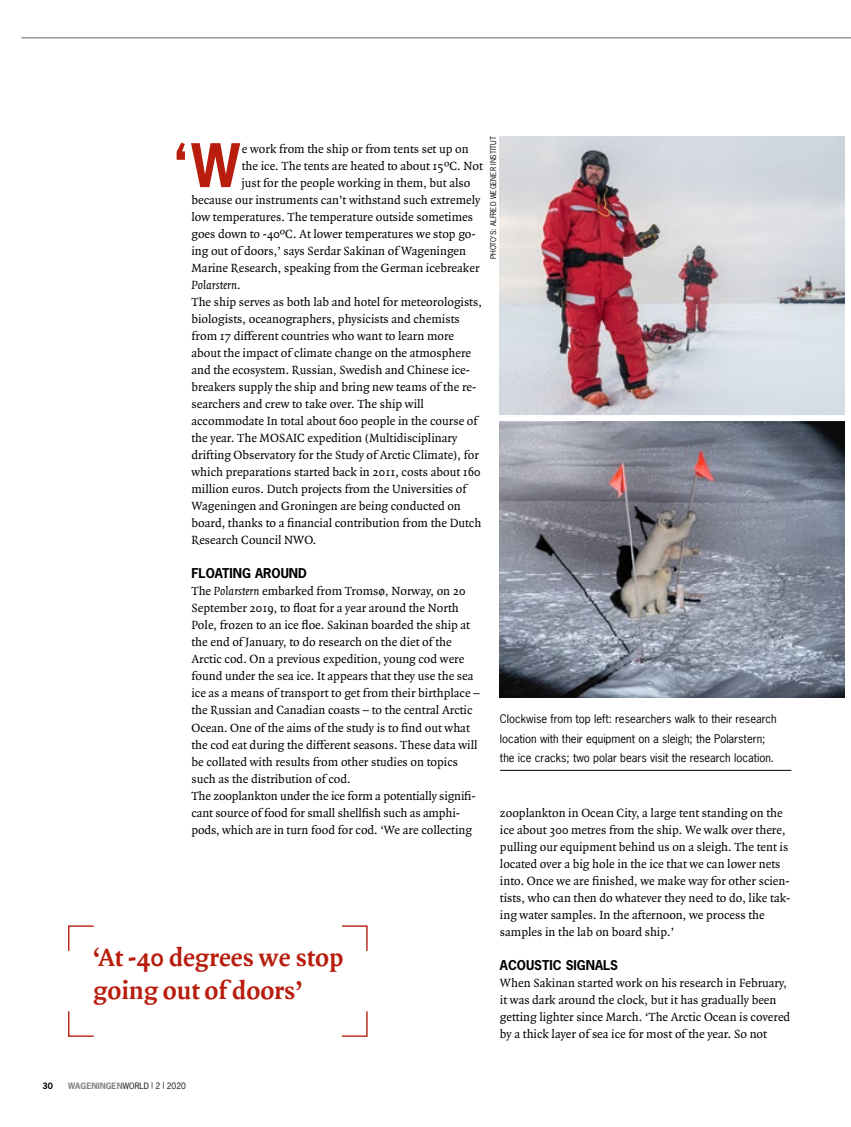
<style>
.page{position:relative;width:851px;height:1127px;background:#fff}
.page>*{position:absolute;margin:0;border:0;box-sizing:border-box;transform-origin:0 0}
.t1{font:700 56.4px "News Gothic Std";color:#b81d0d}
.t2{font:700 27px/33px "Quadraat OT";color:#b81d0d}
.t3{font:12.75px/17px "Quadraat OT";color:#000}
.t4{font:700 12.75px "News Gothic Std";color:#000}
.t5{font:italic 12.75px "Quadraat OT";color:#000}
.t6{font:11.25px/19.5px "News Gothic Std";color:#000}
.t7{font:700 8.25px "News Gothic Std";letter-spacing:.01em;color:#818181}
.t8{font:700 8.25px "News Gothic Std";color:#000}
.t9{font:7.5px "News Gothic Std";color:#000}
.s1{font-style:normal}
.s2{font-style:italic}
.s3{font-weight:400;color:#000}
</style>
<div class="page">
<svg style="left:68px;top:925px;width:26px;height:26px"></svg>
<svg style="left:68px;top:1011px;width:26px;height:26px"></svg>
<svg style="left:342px;top:925px;width:26px;height:26px"></svg>
<svg style="left:342px;top:1011px;width:26px;height:26px"></svg>
<img style="left:500px;top:136px;width:344px;height:561px">
<hr style="left:500px;top:770px;width:291px;height:1px;background:#000">
<div style="left:493px;top:415px;width:357px;height:6px;background:#fff"></div>
<svg style="left:21px;top:37px;width:829px;height:2px;background:#b2b2b2"></svg>
<p class="t9" style="left:488px;top:259px;width:125px;rotate:-90deg">PHOTO’S: ALFRED WEGENER INSTITUT</p>
<h1 class="t1" style="left:174px;top:128px;width:67px">‘W</h1>
<p class="t3" style="left:242px;top:141px;width:228px">e work from the ship or from tents set up on</p>
<p class="t3" style="left:242px;top:158px;width:242px">the ice. The tents are heated to about 15ºC. Not</p>
<p class="t3" style="left:242px;top:175px;width:230px">just for the people working in them, but also</p>
<p class="t3" style="left:191px;top:192px;width:290px">because our instruments can’t withstand such extremely</p>
<p class="t3" style="left:191px;top:209px;width:283px">low temperatures. The temperature outside sometimes</p>
<p class="t3" style="left:191px;top:226px;width:286px">goes down to -40ºC. At lower temperatures we stop go-</p>
<p class="t3" style="left:191px;top:243px;width:276px">ing out of doors,’ says Serdar Sakinan of Wageningen</p>
<p class="t3" style="left:191px;top:260px;width:289px">Marine Research, speaking from the German icebreaker</p>
<p class="t5" style="left:191px;top:278px;width:51px">Polarstern<span class="s1">.</span></p>
<p class="t3" style="left:191px;top:294px;width:292px">The ship serves as both lab and hotel for meteorologists,</p>
<p class="t3" style="left:191px;top:311px;width:270px">biologists, oceanographers, physicists and chemists</p>
<p class="t3" style="left:191px;top:328px;width:264px">from 17 different countries who want to learn more</p>
<p class="t3" style="left:191px;top:345px;width:281px">about the impact of climate change on the atmosphere</p>
<p class="t3" style="left:191px;top:362px;width:280px">and the ecosystem. Russian, Swedish and Chinese ice-</p>
<p class="t3" style="left:191px;top:379px;width:286px">breakers supply the ship and bring new teams of the re-</p>
<p class="t3" style="left:191px;top:396px;width:234px">searchers and crew to take over. The ship will</p>
<p class="t3" style="left:191px;top:413px;width:287px">accommodate In total about 600 people in the course of</p>
<p class="t3" style="left:191px;top:430px;width:267px">the year. The MOSAIC expedition (Multidisciplinary</p>
<p class="t3" style="left:191px;top:447px;width:289px">drifting Observatory for the Study of Arctic Climate), for</p>
<p class="t3" style="left:191px;top:464px;width:291px">which preparations started back in 2011, costs about 160</p>
<p class="t3" style="left:191px;top:481px;width:276px">million euros. Dutch projects from the Universities of</p>
<p class="t3" style="left:191px;top:498px;width:271px">Wageningen and Groningen are being conducted on</p>
<p class="t3" style="left:191px;top:515px;width:291px">board, thanks to a financial contribution from the Dutch</p>
<p class="t3" style="left:191px;top:532px;width:126px">Research Council NWO.</p>
<p class="t4" style="left:191px;top:565px;width:117px">FLOATING AROUND</p>
<p class="t3" style="left:191px;top:583px;width:290px">The <span class="s2">Polarstern</span> embarked from Tromsø, Norway, on 20<br>September 2019, to float for a year around the North Pole, frozen to an ice floe. Sakinan boarded the ship at the end of January, to do research on the diet of the Arctic cod. On a previous expedition, young cod were found under the sea ice. It appears that they use the sea ice as a means of transport to get from their birthplace – the Russian and Canadian coasts – to the central Arctic Ocean. One of the aims of the study is to find out what the cod eat during the different seasons. These data will be collated with results from other studies on topics such as the distribution of cod.<br>The zooplankton under the ice form a potentially signifi&shy;cant source of food for small shellfish such as amphi&shy;pods, which are in turn food for cod. ‘We are collecting</p>
<p class="t6" style="left:500px;top:709px;width:278px">Clockwise from top left: researchers walk to their research location with their equipment on a sleigh; the Polarstern; the ice cracks; two polar bears visit the research location.</p>
<p class="t3" style="left:500px;top:804px;width:292px">zooplankton in Ocean City, a large tent standing on the ice about 300 metres from the ship. We walk over there, pulling our equipment behind us on a sleigh. The tent is located over a big hole in the ice that we can lower nets into. Once we are finished, we make way for other scien&shy;tists, who can then do whatever they need to do, like tak&shy;ing water samples. In the afternoon, we process the samples in the lab on board ship.’</p>
<p class="t4" style="left:500px;top:956px;width:120px">ACOUSTIC SIGNALS</p>
<p class="t3" style="left:500px;top:974px;width:292px">When Sakinan started work on his research in February, it was dark around the clock, but it has gradually been getting lighter since March. ‘The Arctic Ocean is covered by a thick layer of sea ice for most of the year. So not</p>
<h2 class="t2" style="left:93px;top:941px;width:252px">‘At -40 degrees we stop going out of doors’</h2>
<p class="t8" style="left:43px;top:1080px;width:12px">30</p>
<p class="t7" style="left:68px;top:1080px;width:119px">WAGENINGEN<span class="s3">WORLD</span> <sup>|</sup> <span class="s3">2</span> <sup>|</sup> <span class="s3">2020</span></p>
</div>
